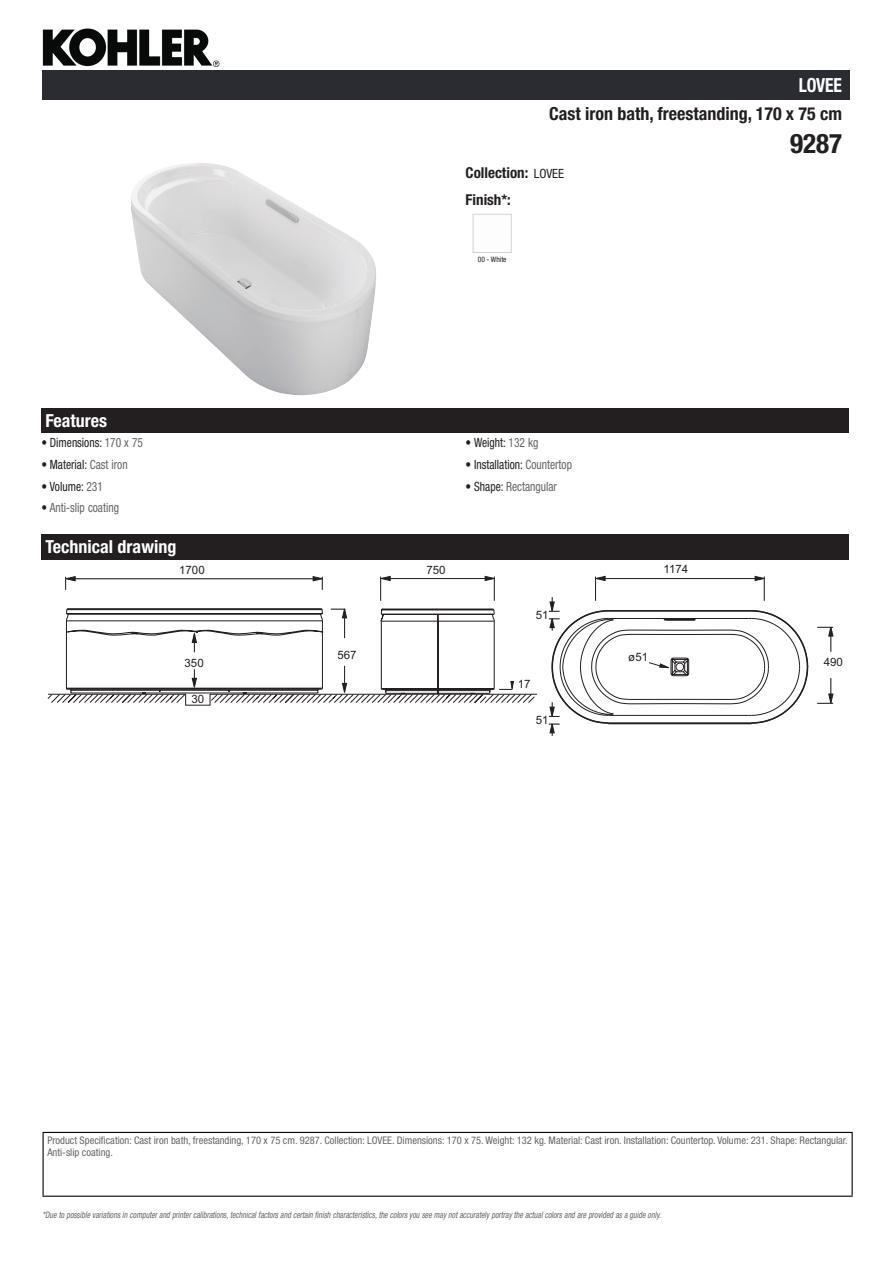
<style>
.page{position:relative;width:893px;height:1263px;background:#fff}
.page>*{position:absolute;margin:0;border:0;box-sizing:border-box;transform-origin:0 0}
.t1{font:700 condensed 27px "Helvetica Neue LT Std";color:#231f20}
.t2{font:700 condensed 19.5px "Helvetica Neue LT Std";letter-spacing:-.01em;color:#fff;scale:.9 1}
.t3{font:700 condensed 18px "Helvetica Neue LT Std";color:#231f20}
.t4{font:700 condensed 18px "Helvetica Neue LT Std";color:#fff}
.t5{font:700 condensed 15px/27.8px "Helvetica Neue LT Std";color:#231f20}
.t6{font:condensed 12.75px "Helvetica Neue LT Std";color:#231f20;scale:.9 1}
.t7{font:condensed 12.75px "Helvetica Neue LT Std";color:#626568;scale:.9 1}
.t8{font:11.55px "Arial";color:#231f20}
.t9{font:condensed 10.5px/12px "Helvetica Neue LT Std";color:#626568}
.t10{font:italic condensed 9px "Helvetica Neue LT Std";color:#626568;scale:.87 1}
.t11{font:condensed 7.5px "Helvetica Neue LT Std";color:#231f20}
.s1{font-weight:400;font-size:12.75px}
.s2{color:#626568}
.s3{color:#231f20}
</style>
<div class="page">
<img style="left:42px;top:28px;width:188px;height:53px">
<img style="left:131px;top:163px;width:245px;height:233px">
<div style="left:473px;top:214px;width:39px;height:39px;border:1px solid #d3d4da"></div>
<div style="left:41px;top:408px;width:808px;height:25px;background:#231f20"></div>
<div style="left:41px;top:534px;width:808px;height:25px;background:#231f20"></div>
<hr style="left:72px;top:578px;width:243px;height:1px;background:#231f20">
<svg style="left:65px;top:576px;width:11px;height:14px"></svg>
<svg style="left:312px;top:576px;width:11px;height:14px"></svg>
<hr style="left:387px;top:578px;width:100px;height:1px;background:#231f20">
<svg style="left:380px;top:575px;width:11px;height:26px"></svg>
<svg style="left:484px;top:575px;width:11px;height:26px"></svg>
<svg style="left:817px;top:678px;width:17px;height:26px"></svg>
<svg style="left:817px;top:626px;width:17px;height:26px"></svg>
<svg style="left:66px;top:608px;width:483px;height:58px"></svg>
<svg style="left:549px;top:575px;width:260px;height:161px"></svg>
<svg style="left:47px;top:666px;width:491px;height:40px"></svg>
<svg style="left:67px;top:629px;width:256px;height:23px"></svg>
<div style="left:43px;top:71px;width:807px;height:29px;background:#2a2c32"></div>
<hr style="left:43px;top:1132px;width:810px;height:1px;background:#040503">
<hr style="left:43px;top:1133px;width:1px;height:62px;background:#040503">
<hr style="left:852px;top:1133px;width:1px;height:62px;background:#040503">
<hr style="left:43px;top:1195px;width:810px;height:2px;background:#040503">
<h2 class="t2" style="left:799px;top:74px;width:49px">LOVEE</h2>
<h3 class="t3" style="left:549px;top:103px;width:294px">Cast iron bath, freestanding, 170 x 75 cm</h3>
<h3 class="t5" style="left:466px;top:158px;width:100px">Collection: <span class="s1">LOVEE<br></span>Finish*:</h3>
<p class="t11" style="left:478px;top:255px;width:30px">00 - White</p>
<h3 class="t4" style="left:46px;top:410px;width:63px">Features</h3>
<p class="t6" style="left:41px;top:435px;width:114px">• Dimensions: <span class="s2">170 x 75</span></p>
<p class="t6" style="left:466px;top:435px;width:83px">• Weight: <span class="s2">132 kg</span></p>
<p class="t6" style="left:41px;top:457px;width:97px">• Material: <span class="s2">Cast iron</span></p>
<p class="t6" style="left:466px;top:457px;width:120px">• Installation: <span class="s2">Countertop</span></p>
<p class="t6" style="left:41px;top:479px;width:70px">• Volume: <span class="s2">231</span></p>
<p class="t7" style="left:466px;top:479px;width:103px"><span class="s3">• Shape:</span> Rectangular</p>
<p class="t7" style="left:41px;top:501px;width:88px"><span class="s3">•</span> Anti-slip coating</p>
<h3 class="t4" style="left:46px;top:536px;width:132px">Technical drawing</h3>
<p class="t8" style="left:179px;top:562px;width:27px">1700</p>
<p class="t8" style="left:185px;top:655px;width:21px">350</p>
<p class="t8" style="left:192px;top:691px;width:14px">30</p>
<p class="t8" style="left:337px;top:648px;width:21px">567</p>
<p class="t8" style="left:426px;top:562px;width:21px">750</p>
<p class="t8" style="left:664px;top:562px;width:26px">1174</p>
<p class="t8" style="left:536px;top:607px;width:14px">51</p>
<p class="t8" style="left:518px;top:676px;width:14px">17</p>
<p class="t8" style="left:536px;top:712px;width:14px">51</p>
<p class="t8" style="left:628px;top:649px;width:21px">ø51</p>
<h1 class="t1" style="left:790px;top:127px;width:53px">9287</h1>
<p class="t8" style="left:824px;top:655px;width:21px">490</p>
<p class="t9" style="left:47px;top:1134px;width:802px">Product Specification: Cast iron bath, freestanding, 170 x 75 cm. 9287. Collection: LOVEE. Dimensions: 170 x 75. Weight: 132 kg. Material: Cast iron. Installation: Countertop. Volume: 231. Shape: Rectangular.<br>Anti-slip coating.</p>
<p class="t10" style="left:43px;top:1210px;width:714px">*Due to possible variationsin computerand printercalibrations,technicalfactorsand certain finish characteristics,the colorsyou see maynotaccuratelyportraythe actualcolorsand are provided asa guide only.</p>
</div>
